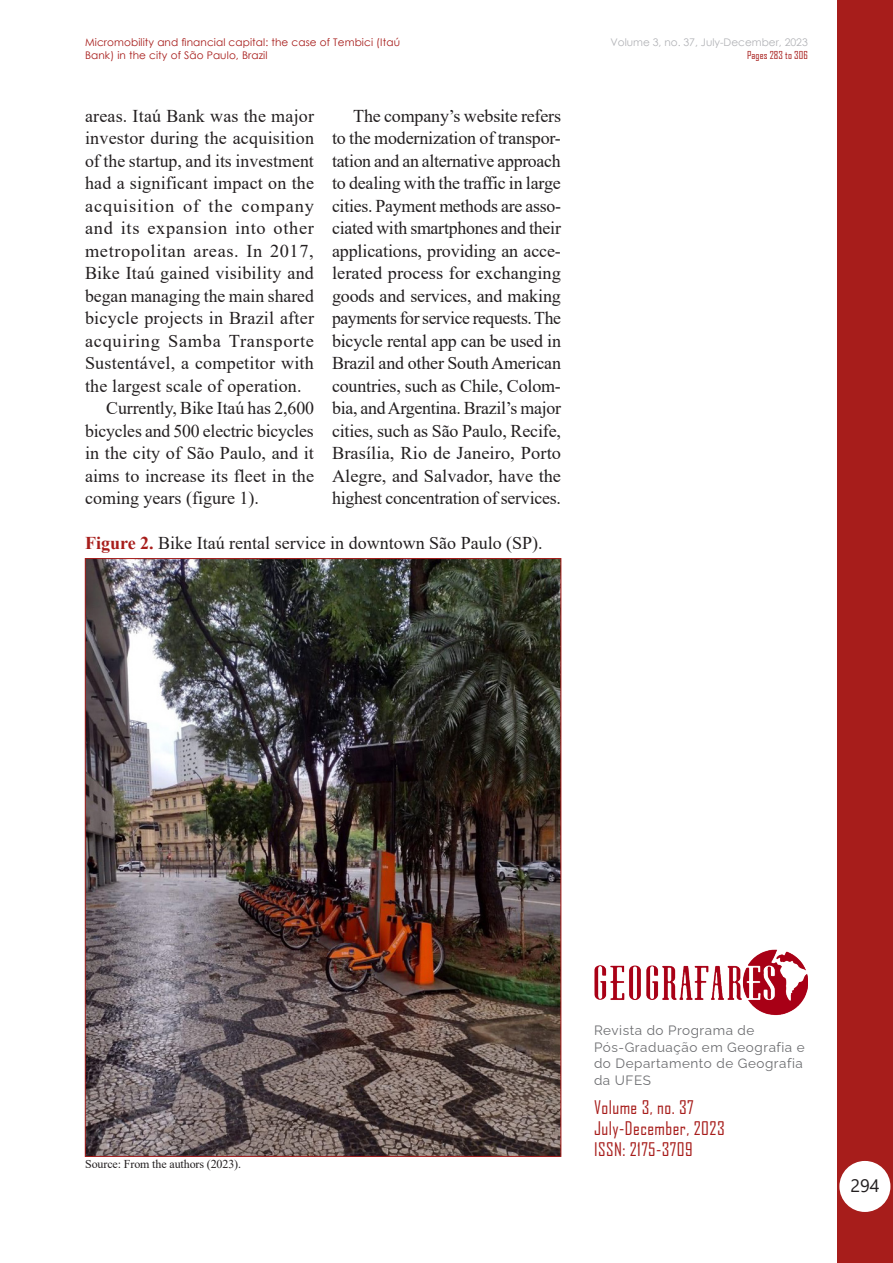
<style>
.page{position:relative;width:893px;height:1263px;background:#fff}
.page>*{position:absolute;margin:0;border:0;box-sizing:border-box;transform-origin:0 0}
.Geo_Parágrafo_normal{font:18px/22.5px "Times New Roman";letter-spacing:.005em;color:#231f20;text-align:justify}
.Geo_Legenda{font:18px "Times New Roman";color:#231f20}
.t1{font:18px/21px "Agency FB";letter-spacing:.025em;color:#a71d1b}
.t2{font:18px "Segoe UI";color:#231f20}
.t3{font:13.5px/16.5px "Raleway";letter-spacing:.04em;color:#6c6d70}
.Geo_Legenda-2{font:12px "Times New Roman";letter-spacing:-.01em;color:#231f20}
.t4{font:10.5px/12.6px "Century Gothic";letter-spacing:.01em;color:#a71d1b}
.t5{font:10.5px "Century Gothic";color:#b2b3b7}
.t6{font:10.5px "Agency FB";letter-spacing:.01em;color:#a71d1b}
.s1{font-weight:700;color:#a71d1b}
</style>
<div class="page">
<div style="left:837px;top:0;width:56px;height:1263px;background:#a71d1b"></div>
<div style="left:839px;top:1161px;width:51px;height:51px;background:#fff;border-radius:50%"></div>
<img style="left:594px;top:949px;width:213px;height:67px">
<img style="left:87px;top:560px;width:472px;height:595px">
<p class="t4" style="left:85px;top:36px;width:317px">Micromobility and financial capital: the case of Tembici (Itaú<br>Bank) in the city of São Paulo, Brazil</p>
<p class="Geo_Parágrafo_normal" style="left:85px;top:104px;width:231px">areas. Itaú Bank was the major investor during the acquisition of the startup, and its investment had a significant impact on the acquisition of the company and its expansion into other metropolitan areas. In 2017, Bike Itaú gained visibility and began managing the main shared bicycle projects in Brazil after acquiring Samba Transporte Sustentável, a competitor with the largest scale of operation.</p>
<p class="Geo_Parágrafo_normal" style="left:85px;top:396px;width:231px;text-indent:21px">Currently, Bike Itaú has 2,600 bicycles and 500 electric bicycles in the city of São Paulo, and it aims to increase its fleet in the coming years (figure 1).</p>
<p class="Geo_Parágrafo_normal" style="left:332px;top:104px;width:231px;text-indent:21px">The company’s website refers to the modernization of transpor&shy;tation and an alternative approach to dealing with the traffic in large cities. Payment methods are asso&shy;ciated with smartphones and their applications, providing an acce&shy;lerated process for exchanging goods and services, and making payments for service requests. The bicycle rental app can be used in Brazil and other South American countries, such as Chile, Colom&shy;bia, and Argentina. Brazil’s major cities, such as São Paulo, Recife, Brasília, Rio de Janeiro, Porto Alegre, and Salvador, have the highest concentration of services.</p>
<p class="Geo_Legenda" style="left:85px;top:530px;width:459px"><span class="s1">Figure 2.</span> Bike Itaú rental service in downtown São Paulo (SP).</p>
<p class="t5" style="left:610px;top:35px;width:199px">Volume 3, no. 37, July-December, 2023</p>
<p class="t6" style="left:747px;top:49px;width:62px">Pages 283 to 306</p>
<p class="Geo_Legenda-2" style="left:85px;top:1156px;width:157px">Source: From the authors (2023).</p>
<p class="t3" style="left:594px;top:1021px;width:212px">Revista do Programa de<br>Pós-Graduação em Geografia e do Departamento de Geografia da UFES</p>
<p class="t1" style="left:594px;top:1096px;width:132px">Volume 3, no. 37<br>July-December, 2023<br>ISSN: 2175-3709</p>
<p class="t2" style="left:850px;top:1168px;width:31px">294</p>
</div>
